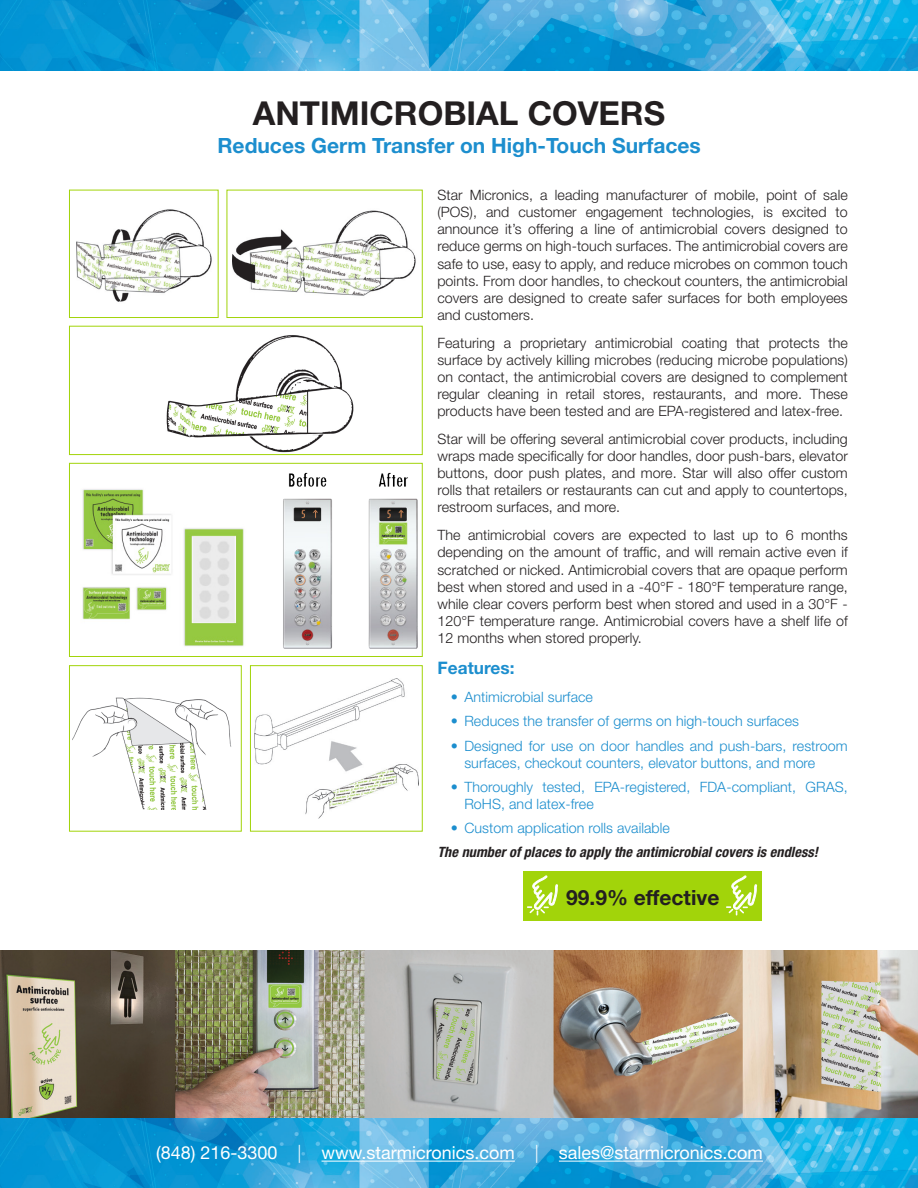
<style>
.page{position:relative;width:918px;height:1188px;background:#fff}
.page>*{position:absolute;margin:0;border:0;box-sizing:border-box;transform-origin:0 0}
.t1{font:700 33px "Helvetica Neue LT Std";color:#231f20}
.t2{font:700 21px "Helvetica Neue LT Std";color:#1c8ece}
.t3{font:700 21px "Helvetica Neue LT Std";color:#231f20}
.t4{font:18px "Helvetica Neue LT Std";color:#fff}
.t5{font:700 17.25px "Helvetica Neue LT Std";letter-spacing:.005em;color:#1c8ece}
.t6{font:300 14.25px/17.1px "Helvetica Neue LT Std";letter-spacing:.005em;color:#231f20;text-align:justify}
.t7{font:300 14.25px/17.1px "Helvetica Neue LT Std";letter-spacing:.005em;color:#1c8ece}
.t8{font:italic 700 condensed 14.25px "Helvetica Neue LT Std";letter-spacing:.005em;color:#231f20}
.s1{font-weight:300}
</style>
<div class="page">
<img style="left:0;top:950px;width:918px;height:238px">
<img style="left:0;top:0;width:918px;height:70px">
<hr style="left:322px;top:1161px;width:193px;height:1px;background:#fff">
<hr style="left:559px;top:1161px;width:204px;height:1px;background:#fff">
<img style="left:82px;top:472px;width:336px;height:177px">
<div style="left:69px;top:463px;width:353px;height:194px;border:1px solid #a2d40a"></div>
<img style="left:76px;top:209px;width:136px;height:93px">
<div style="left:69px;top:190px;width:149px;height:128px;border:1px solid #a2d40a"></div>
<img style="left:233px;top:210px;width:183px;height:86px">
<div style="left:227px;top:190px;width:195px;height:128px;border:1px solid #a2d40a"></div>
<img style="left:166px;top:335px;width:188px;height:118px">
<div style="left:69px;top:326px;width:353px;height:129px;border:1px solid #a2d40a"></div>
<img style="left:73px;top:697px;width:159px;height:113px">
<img style="left:254px;top:678px;width:165px;height:140px">
<div style="left:524px;top:871px;width:238px;height:49px;background:#a2d40a"></div>
<svg style="left:527px;top:875px;width:31px;height:40px"></svg>
<svg style="left:726px;top:875px;width:31px;height:40px"></svg>
<p class="t1" style="left:253px;top:93px;width:414px">ANTIMICROBIAL COVERS</p>
<p class="t2" style="left:217px;top:133px;width:485px">Reduces Germ Transfer on High-Touch Surfaces</p>
<p class="t6" style="left:437px;top:186px;width:412px">Star Micronics, a leading manufacturer of mobile, point of sale (POS), and customer engagement technologies, is excited to announce it’s offering a line of antimicrobial covers designed to reduce germs on high-touch surfaces. The antimicrobial covers are safe to use, easy to apply, and reduce microbes on common touch points. From door handles, to checkout counters, the antimicrobial covers are designed to create safer surfaces for both employees and customers.</p>
<p class="t6" style="left:437px;top:334px;width:412px">Featuring a proprietary antimicrobial coating that protects the surface by actively killing microbes (reducing microbe populations) on contact, the antimicrobial covers are designed to complement regular cleaning in retail stores, restaurants, and more. These products have been tested and are EPA-registered and latex-free.</p>
<p class="t6" style="left:437px;top:430px;width:412px">Star will be offering several antimicrobial cover products, including wraps made specifically for door handles, door push-bars, elevator buttons, door push plates, and more. Star will also offer custom rolls that retailers or restaurants can cut and apply to countertops, restroom surfaces, and more.</p>
<p class="t6" style="left:437px;top:526px;width:412px">The antimicrobial covers are expected to last up to 6 months depending on the amount of traffic, and will remain active even if scratched or nicked. Antimicrobial covers that are opaque perform best when stored and used in a -40°F - 180°F temperature range, while clear covers perform best when stored and used in a 30°F - 120°F temperature range. Antimicrobial covers have a shelf life of 12 months when stored properly.</p>
<p class="t5" style="left:437px;top:658px;width:79px">Features:</p>
<p class="t7" style="left:451px;top:688px;width:144px">• Antimicrobial surface</p>
<p class="t7" style="left:451px;top:713px;width:350px">• Reduces the transfer of germs on high-touch surfaces</p>
<p class="t7" style="left:464px;top:737px;width:385px;text-indent:-14px">• Designed for use on door handles and push-bars, restroom surfaces, checkout counters, elevator buttons, and more</p>
<p class="t7" style="left:464px;top:778px;width:385px;text-indent:-14px">• Thoroughly tested, EPA-registered, FDA-compliant, GRAS,<br>RoHS, and latex-free</p>
<p class="t7" style="left:451px;top:819px;width:221px">• Custom application rolls available</p>
<p class="t8" style="left:437px;top:843px;width:382px">The number of places to apply the antimicrobial covers is endless!</p>
<p class="t3" style="left:566px;top:884px;width:155px">99.9% effective</p>
<p class="t4" style="left:156px;top:1142px;width:608px">(848) 216-3300 <span class="s1">|</span> www.starmicronics.com <span class="s1">|</span> sales@starmicronics.com</p>
</div>
